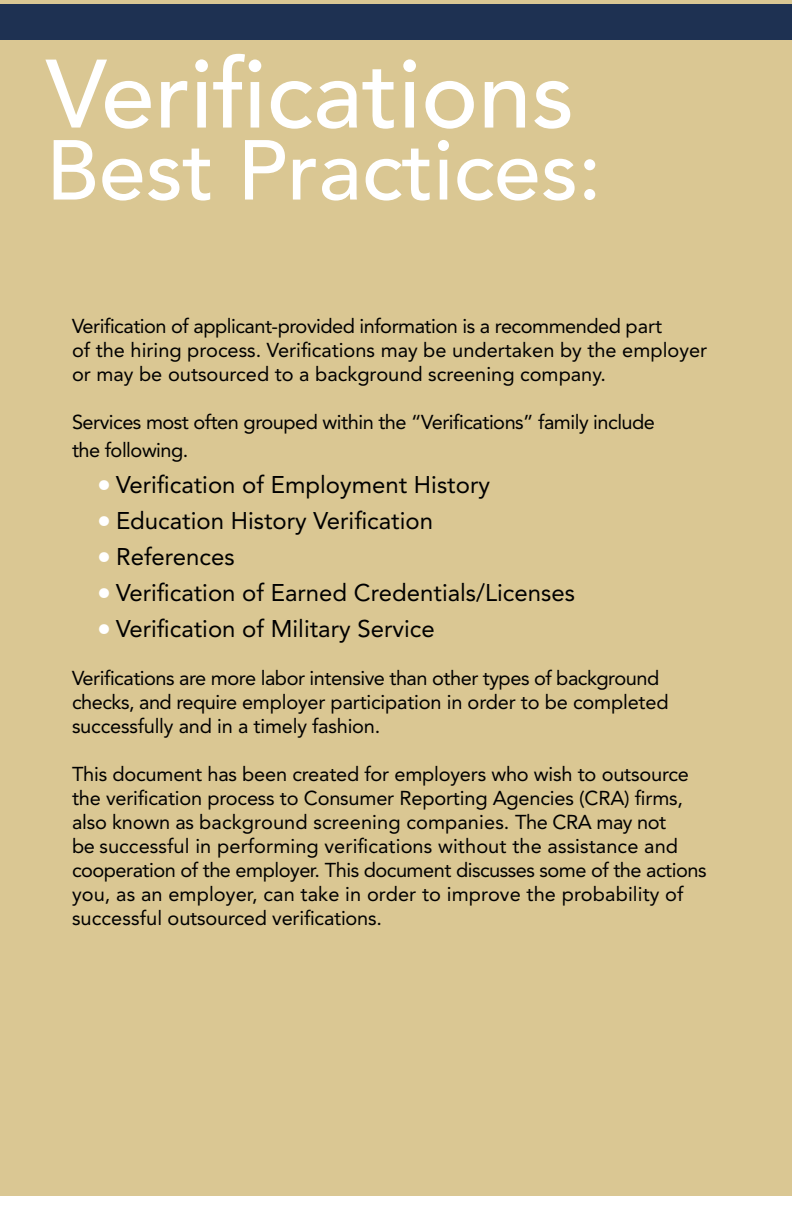
<style>
.page{position:relative;width:792px;height:1224px;background:#fff}
.page>*{position:absolute;margin:0;border:0;box-sizing:border-box;transform-origin:0 0}
.t1{font:500 96px "Avenir";color:#fff}
.t2{font:500 84px "Avenir";color:#fff}
.t3{font:24px "Avenir";color:#000}
.t4{font:20px/24px "Avenir";letter-spacing:-.01em;color:#000}
.s1{font-size:28px;color:#fff}
</style>
<div class="page">
<div style="left:0;top:0;width:792px;height:1196px;background:#dac793"></div>
<div style="left:0;top:5px;width:792px;height:35px;background:#1e3152"></div>
<h1 class="t1" style="left:46px;top:39px;width:530px">Verifications</h1>
<h2 class="t2" style="left:46px;top:122px;width:557px">Best Practices:</h2>
<p class="t4" style="left:72px;top:314px;width:637px">Verification of applicant-provided information is a recommended part<br>of the hiring process. Verifications may be undertaken by the employer or may be outsourced to a background screening company.</p>
<p class="t4" style="left:72px;top:408px;width:585px;line-height:28px">Services most often grouped within the “Verifications” family include the following.</p>
<p class="t3" style="left:97px;top:471px;width:394px"><span class="s1">•</span> Verification of Employment History</p>
<p class="t3" style="left:97px;top:507px;width:338px"><span class="s1">•</span> Education History Verification</p>
<p class="t3" style="left:97px;top:543px;width:139px"><span class="s1">•</span> References</p>
<p class="t3" style="left:97px;top:579px;width:479px"><span class="s1">•</span> Verification of Earned Credentials/Licenses</p>
<p class="t3" style="left:97px;top:615px;width:339px"><span class="s1">•</span> Verification of Military Service</p>
<p class="t4" style="left:72px;top:666px;width:598px">Verifications are more labor intensive than other types of background checks, and require employer participation in order to be completed successfully and in a timely fashion.</p>
<p class="t4" style="left:72px;top:762px;width:636px">This document has been created for employers who wish to outsource the verification process to Consumer Reporting Agencies (CRA) firms, also known as background screening companies. The CRA may not<br>be successful in performing verifications without the assistance and cooperation of the employer. This document discusses some of the actions you, as an employer, can take in order to improve the probability of successful outsourced verifications.</p>
</div>
